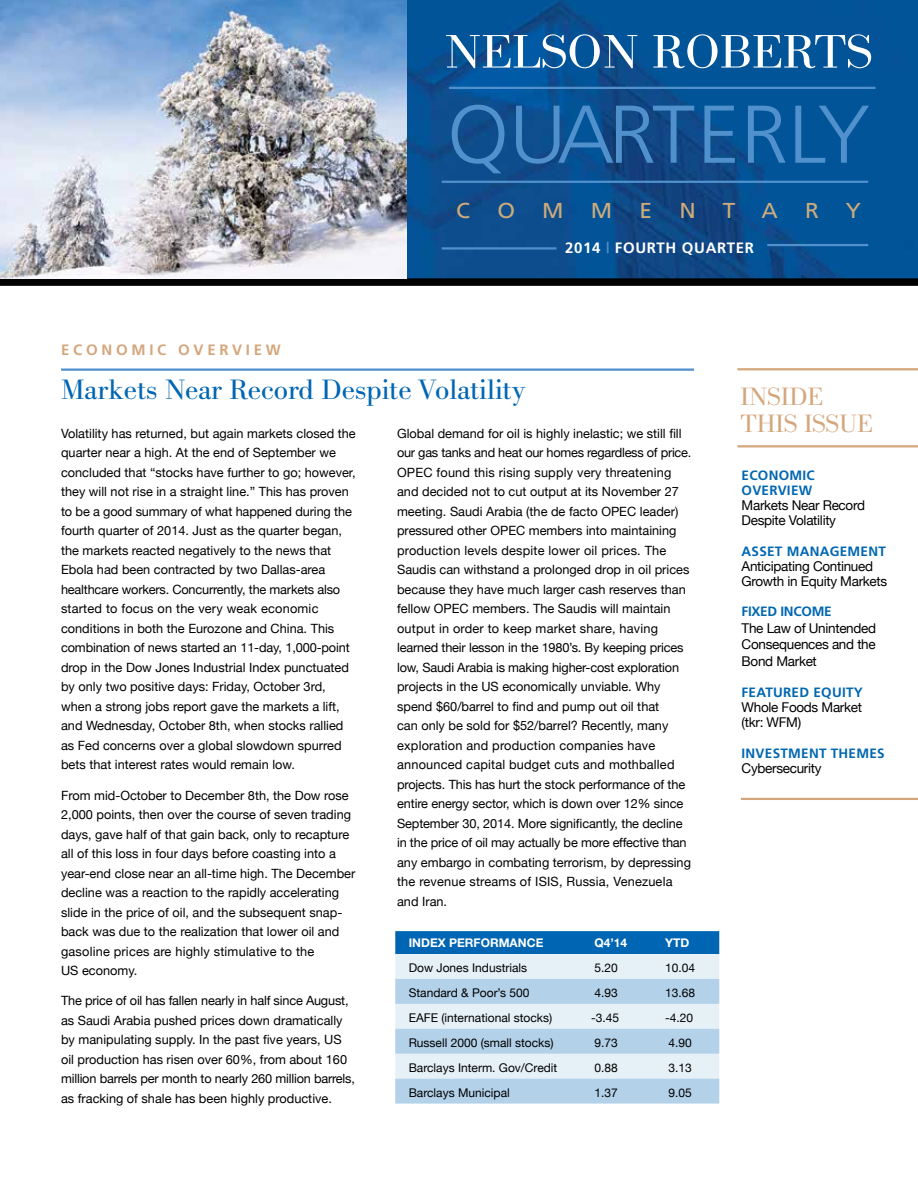
<style>
.page{position:relative;width:918px;height:1188px;background:#fff}
.page>*{position:absolute;margin:0;border:0;box-sizing:border-box;transform-origin:0 0}
.t1{font:300 81.75px "Frutiger";letter-spacing:-.025em;color:#5091cd;scale:1.05 1}
.t2{font:47.85px "New Bodoni DT";color:#fff;scale:1.05 1}
.t3{font:28.5px "New Bodoni DT";color:#0066b3}
.t4{font:25.5px/27px "New Bodoni DT";color:#d4a67c}
.t5{font:21.6px "Frutiger";color:#cfab7a;scale:1.05 1}
.t6{font:700 15px "Frutiger";letter-spacing:.045em;color:#fff}
.t7{font:700 15px "Frutiger";letter-spacing:.25em;color:#d4a67c}
.t8{font:13.5px/15px "Helvetica Neue";letter-spacing:-.02em;color:#000}
.t9{font:700 13.5px/15px "Frutiger";letter-spacing:.02em;color:#0067b1}
.t10{font:700 13.5px "Frutiger";letter-spacing:-.02em;color:#0067b1}
.t11{font:12.75px/19.5px "Helvetica Neue";color:#000}
.t12{font:12px "Helvetica Neue";color:#000}
.t13{font:700 12px "Helvetica Neue";color:#fff}
.s1{color:#5091cd}
</style>
<div class="page">
<img style="left:407px;top:0;width:511px;height:278px">
<hr style="left:449px;top:87px;width:427px;height:2px;background:#5091cd">
<hr style="left:442px;top:181px;width:426px;height:2px;background:#5091cd">
<hr style="left:442px;top:247px;width:115px;height:3px;background:#5091cd">
<hr style="left:767px;top:244px;width:101px;height:2px;background:#5091cd">
<svg style="left:395px;top:931px;width:324px;height:173px;background:#b1d0e7"></svg>
<hr style="left:737px;top:368px;width:181px;height:2px;background:#d4a67c">
<hr style="left:741px;top:798px;width:177px;height:2px;background:#d4a67c">
<hr style="left:737px;top:445px;width:181px;height:2px;background:#d4a67c">
<hr style="left:61px;top:368px;width:633px;height:3px;background:#5091cd">
<div style="left:0;top:278px;width:918px;height:8px;background:#000"></div>
<img style="left:0;top:0;width:407px;height:278px">
<h2 class="t2" style="left:445px;top:23px;width:409px">NELSON ROBERTS</h2>
<h1 class="t1" style="left:447px;top:88px;width:404px">QUARTERLY</h1>
<h3 class="t5" style="left:456px;top:197px;width:15px">C</h3>
<h3 class="t5" style="left:497px;top:197px;width:18px">O</h3>
<h3 class="t5" style="left:542px;top:197px;width:22px">M</h3>
<h3 class="t5" style="left:591px;top:197px;width:22px">M</h3>
<h3 class="t5" style="left:640px;top:197px;width:14px">E</h3>
<h3 class="t5" style="left:679px;top:197px;width:17px">N</h3>
<h3 class="t5" style="left:723px;top:197px;width:54px">T A</h3>
<h3 class="t5" style="left:805px;top:197px;width:55px">R Y</h3>
<p class="t6" style="left:565px;top:239px;width:190px">2014 <span class="s1">|</span> FOURTH QUARTER</p>
<p class="t7" style="left:61px;top:341px;width:221px">ECONOMIC OVERVIEW</p>
<h3 class="t3" style="left:61px;top:373px;width:467px">Markets Near Record Despite Volatility</h3>
<p class="t11" style="left:61px;top:424px;width:296px">Volatility has returned, but again markets closed the quarter near a high. At the end of September we concluded that “stocks have further to go; however, they will not rise in a straight line.” This has proven to be a good summary of what happened during the fourth quarter of 2014. Just as the quarter began, the markets reacted negatively to the news that Ebola had been contracted by two Dallas-area healthcare workers. Concurrently, the markets also started to focus on the very weak economic conditions in both the Eurozone and China. This combination of news started an 11-day, 1,000-point drop in the Dow Jones Industrial Index punctuated by only two positive days: Friday, October 3rd, when a strong jobs report gave the markets a lift, and Wednesday, October 8th, when stocks rallied as Fed concerns over a global slowdown spurred bets that interest rates would remain low.</p>
<p class="t11" style="left:61px;top:785px;width:296px">From mid-October to December 8th, the Dow rose 2,000 points, then over the course of seven trading days, gave half of that gain back, only to recapture all of this loss in four days before coasting into a year-end close near an all-time high. The December decline was a reaction to the rapidly accelerating slide in the price of oil, and the subsequent snap&shy;back was due to the realization that lower oil and gasoline prices are highly stimulative to the<br>US economy.</p>
<p class="t11" style="left:61px;top:991px;width:295px">The price of oil has fallen nearly in half since August, as Saudi Arabia pushed prices down dramatically by manipulating supply. In the past five years, US oil production has risen over 60%, from about 160 million barrels per month to nearly 260 million barrels, as fracking of shale has been highly productive.</p>
<p class="t11" style="left:397px;top:423px;width:296px">Global demand for oil is highly inelastic; we still fill our gas tanks and heat our homes regardless of price.<br>OPEC found this rising supply very threatening and decided not to cut output at its November 27 meeting. Saudi Arabia (the de facto OPEC leader) pressured other OPEC members into maintaining production levels despite lower oil prices. The Saudis can withstand a prolonged drop in oil prices because they have much larger cash reserves than fellow OPEC members. The Saudis will maintain output in order to keep market share, having learned their lesson in the 1980’s. By keeping prices low, Saudi Arabia is making higher-cost exploration projects in the US economically unviable. Why spend $60/barrel to find and pump out oil that<br>can only be sold for $52/barrel? Recently, many exploration and production companies have announced capital budget cuts and mothballed projects. This has hurt the stock performance of the entire energy sector, which is down over 12% since September 30, 2014. More significantly, the decline in the price of oil may actually be more effective than any embargo in combating terrorism, by depressing the revenue streams of ISIS, Russia, Venezuela and Iran.</p>
<p class="t13" style="left:409px;top:936px;width:136px">INDEX PERFORMANCE</p>
<p class="t13" style="left:595px;top:936px;width:34px">Q4’14</p>
<p class="t13" style="left:665px;top:936px;width:26px">YTD</p>
<p class="t12" style="left:409px;top:961px;width:120px">Dow Jones Industrials</p>
<p class="t12" style="left:595px;top:961px;width:25px">5.20</p>
<p class="t12" style="left:665px;top:961px;width:32px">10.04</p>
<p class="t12" style="left:409px;top:986px;width:122px">Standard &amp; Poor’s 500</p>
<p class="t12" style="left:595px;top:986px;width:25px">4.93</p>
<p class="t12" style="left:665px;top:986px;width:32px">13.68</p>
<p class="t12" style="left:409px;top:1011px;width:145px">EAFE (international stocks)</p>
<p class="t12" style="left:591px;top:1011px;width:30px">-3.45</p>
<p class="t12" style="left:665px;top:1011px;width:30px">-4.20</p>
<p class="t12" style="left:409px;top:1036px;width:146px">Russell 2000 (small stocks)</p>
<p class="t12" style="left:594px;top:1036px;width:25px">9.73</p>
<p class="t12" style="left:669px;top:1036px;width:25px">4.90</p>
<p class="t12" style="left:409px;top:1060px;width:150px">Barclays Interm. Gov/Credit</p>
<p class="t12" style="left:594px;top:1060px;width:25px">0.88</p>
<p class="t12" style="left:669px;top:1060px;width:25px">3.13</p>
<p class="t12" style="left:409px;top:1085px;width:103px">Barclays Municipal</p>
<p class="t12" style="left:594px;top:1085px;width:25px">1.37</p>
<p class="t12" style="left:669px;top:1085px;width:25px">9.05</p>
<h3 class="t4" style="left:740px;top:383px;width:134px">INSIDE<br>THIS ISSUE</h3>
<p class="t9" style="left:742px;top:468px;width:75px">ECONOMIC<br>OVERVIEW</p>
<p class="t8" style="left:742px;top:498px;width:125px">Markets Near Record<br>Despite Volatility</p>
<p class="t9" style="left:742px;top:544px;width:146px">ASSET MANAGEMENT</p>
<p class="t8" style="left:742px;top:559px;width:147px">Anticipating Continued<br>Growth in Equity Markets</p>
<p class="t10" style="left:742px;top:604px;width:92px">FIXED INCOME</p>
<p class="t8" style="left:742px;top:620px;width:136px;line-height:16.5px;text-align:justify">The Law of Unintended Consequences and the Bond Market</p>
<p class="t9" style="left:742px;top:685px;width:123px">FEATURED EQUITY</p>
<p class="t8" style="left:742px;top:700px;width:122px">Whole Foods Market (tkr: WFM)</p>
<p class="t9" style="left:742px;top:746px;width:145px">INVESTMENT THEMES</p>
<p class="t8" style="left:742px;top:761px;width:81px">Cybersecurity</p>
</div>
